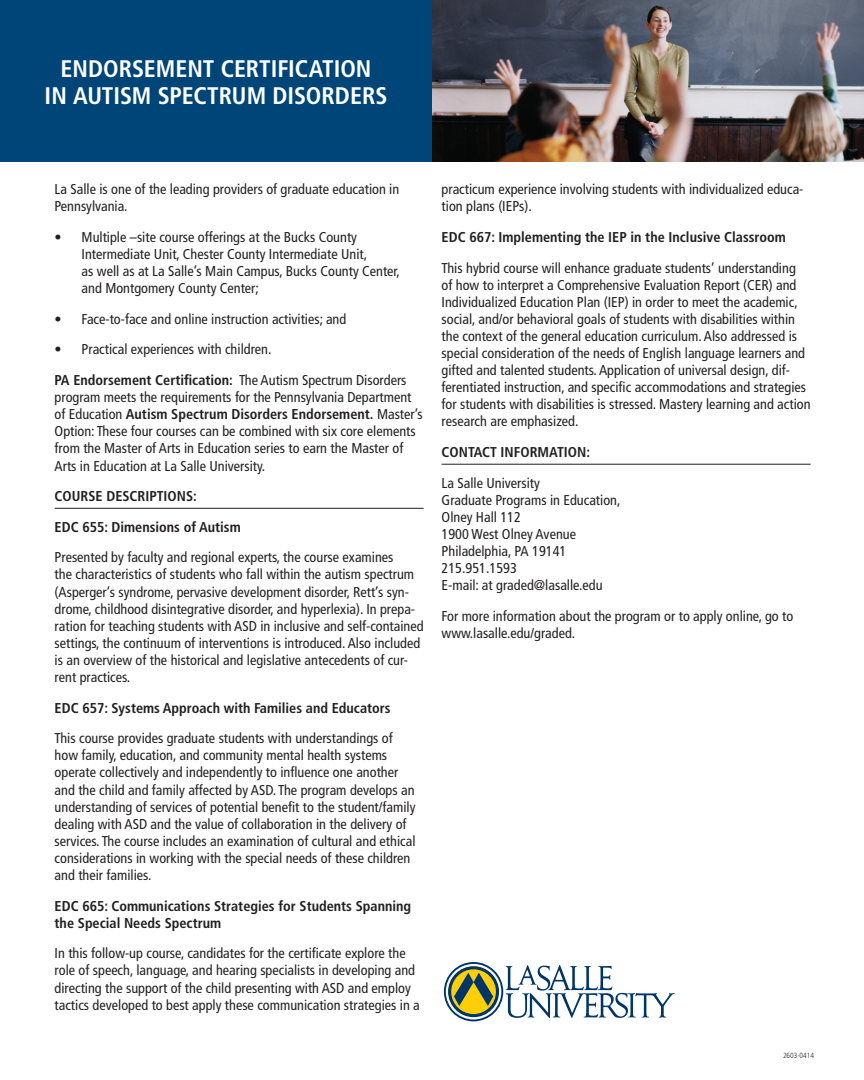
<style>
.page{position:relative;width:864px;height:1080px;background:#fff}
.page>*{position:absolute;margin:0;border:0;box-sizing:border-box;transform-origin:0 0}
.Headers{font:700 condensed 24px/27px "Frutiger LT Std";color:#fff;text-align:center}
.Text{font:condensed 14.25px/17.1px "Frutiger LT Std";color:#231f20}
.Course_Title{font:700 condensed 14.25px/17.1px "Frutiger LT Std";color:#231f20}
.Text-2{font:700 condensed 14.25px "Frutiger LT Std";color:#231f20}
.Heading{font:700 condensed 14.25px "Frutiger LT Std";color:#231f20}
.t1{font:300 condensed 7.5px "Frutiger LT Std";color:#231f20}
.s1{font-weight:700}
</style>
<div class="page">
<hr style="left:55px;top:508px;width:369px;height:1px;background:#231f20">
<hr style="left:442px;top:464px;width:369px;height:1px;background:#231f20">
<div style="left:0;top:0;width:864px;height:162px;background:#004577"></div>
<svg style="left:444px;top:962px;width:231px;height:59px"></svg>
<img style="left:432px;top:0;width:432px;height:162px">
<p class="Headers" style="left:45px;top:55px;width:344px">ENDORSEMENT CERTIFICATION<br>IN AUTISM SPECTRUM DISORDERS</p>
<p class="Text" style="left:55px;top:181px;width:346px">La Salle is one of the leading providers of graduate education in<br>Pennsylvania.</p>
<p class="Text" style="left:82px;top:229px;width:320px;text-indent:-27px">• Multiple –site course offerings at the Bucks County Intermediate Unit, Chester County Intermediate Unit,<br>as well as at La Salle’s Main Campus, Bucks County Center, and Montgomery County Center;</p>
<p class="Text" style="left:55px;top:310px;width:293px">• Face-to-face and online instruction activities; and</p>
<p class="Text" style="left:55px;top:341px;width:218px">• Practical experiences with children.</p>
<p class="Text" style="left:55px;top:372px;width:370px"><span class="s1">PA Endorsement Certification:</span> The Autism Spectrum Disorders program meets the requirements for the Pennsylvania Department of Education <span class="s1">Autism Spectrum Disorders Endorsement.</span> Master’s Option: These four courses can be combined with six core elements from the Master of Arts in Education series to earn the Master of Arts in Education at La Salle University.</p>
<p class="Heading" style="left:55px;top:488px;width:144px">COURSE DESCRIPTIONS:</p>
<p class="Course_Title" style="left:55px;top:518px;width:188px">EDC 655: Dimensions of Autism</p>
<p class="Text" style="left:55px;top:549px;width:371px">Presented by faculty and regional experts, the course examines<br>the characteristics of students who fall within the autism spectrum (Asperger’s syndrome, pervasive development disorder, Rett’s syn&shy;drome, childhood disintegrative disorder, and hyperlexia). In prepa&shy;ration for teaching students with ASD in inclusive and self-contained settings, the continuum of interventions is introduced. Also included is an overview of the historical and legislative antecedents of cur&shy;rent practices.</p>
<p class="Text-2" style="left:55px;top:699px;width:337px">EDC 657: Systems Approach with Families and Educators</p>
<p class="Text" style="left:55px;top:730px;width:362px">This course provides graduate students with understandings of how family, education, and community mental health systems operate collectively and independently to influence one another and the child and family affected by ASD. The program develops an understanding of services of potential benefit to the student/family dealing with ASD and the value of collaboration in the delivery of services. The course includes an examination of cultural and ethical considerations in working with the special needs of these children and their families.</p>
<p class="Course_Title" style="left:55px;top:897px;width:358px">EDC 665: Communications Strategies for Students Spanning the Special Needs Spectrum</p>
<p class="Text" style="left:55px;top:945px;width:367px">In this follow-up course, candidates for the certificate explore the role of speech, language, and hearing specialists in developing and directing the support of the child presenting with ASD and employ tactics developed to best apply these communication strategies in a</p>
<p class="Text" style="left:442px;top:181px;width:363px">practicum experience involving students with individualized educa&shy;tion plans (IEPs).</p>
<p class="Course_Title" style="left:442px;top:229px;width:346px">EDC 667: Implementing the IEP in the Inclusive Classroom</p>
<p class="Text" style="left:442px;top:259px;width:370px">This hybrid course will enhance graduate students’ understanding<br>of how to interpret a Comprehensive Evaluation Report (CER) and Individualized Education Plan (IEP) in order to meet the academic, social, and/or behavioral goals of students with disabilities within the context of the general education curriculum. Also addressed is special consideration of the needs of English language learners and gifted and talented students. Application of universal design, dif&shy;ferentiated instruction, and specific accommodations and strategies for students with disabilities is stressed. Mastery learning and action research are emphasized.</p>
<p class="Heading" style="left:442px;top:444px;width:150px">CONTACT INFORMATION:</p>
<p class="Text" style="left:442px;top:474px;width:100px">La Salle University</p>
<p class="Text" style="left:442px;top:491px;width:180px">Graduate Programs in Education,<br>Olney Hall 112</p>
<p class="Text" style="left:442px;top:526px;width:136px">1900 West Olney Avenue</p>
<p class="Text" style="left:442px;top:543px;width:126px">Philadelphia, PA 19141</p>
<p class="Text" style="left:442px;top:560px;width:77px">215.951.1593</p>
<p class="Text" style="left:442px;top:577px;width:162px">E-mail: at graded@lasalle.edu</p>
<p class="Text" style="left:442px;top:607px;width:353px">For more information about the program or to apply online, go to www.lasalle.edu/graded.</p>
<p class="t1" style="left:783px;top:1051px;width:33px">2603-0414</p>
</div>
